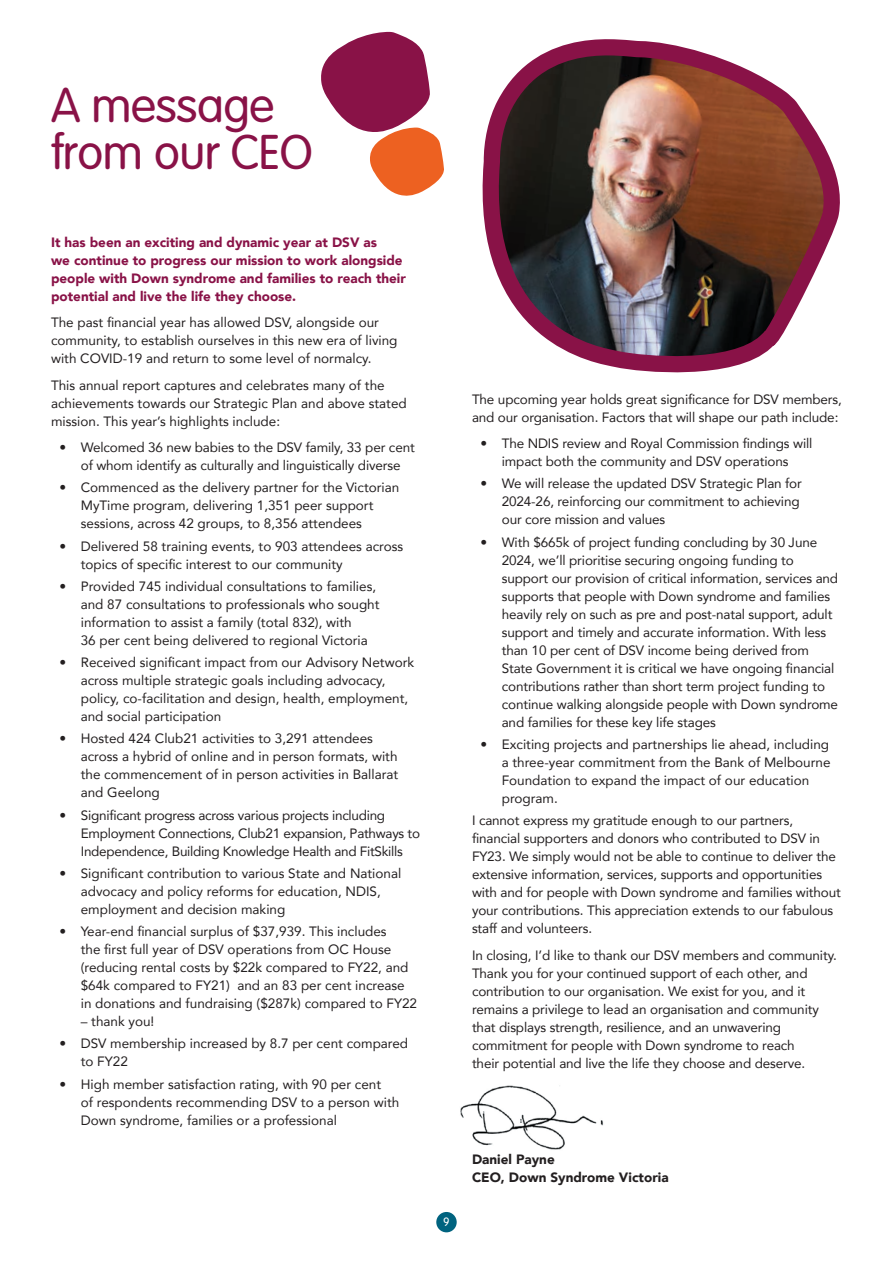
<style>
.page{position:relative;width:893px;height:1263px;background:#fff}
.page>*{position:absolute;margin:0;border:0;box-sizing:border-box;transform-origin:0 0}
.t1{font:300 48px/46.5px "VAG Rounded Std";letter-spacing:-.01em;color:#891247}
.t2{font:13.5px/18px "Avenir";letter-spacing:-.01em;color:#231f20}
.t3{font:900 13.5px/18px "Avenir";color:#891247}
.t4{font:900 13.5px/18px "Avenir";color:#231f20}
.t5{font:300 12px "VAG Rounded Std";color:#fff}
</style>
<div class="page">
<div style="left:436px;top:1212px;width:21px;height:20px;background:#00637f;border-radius:50%"></div>
<img style="left:482px;top:39px;width:358px;height:334px">
<svg style="left:321px;top:32px;width:123px;height:164px"></svg>
<img style="left:460px;top:1085px;width:143px;height:65px">
<h1 class="t1" style="left:51px;top:84px;width:263px">A message from our CEO</h1>
<p class="t3" style="left:51px;top:233px;width:356px">It has been an exciting and dynamic year at DSV as<br>we continue to progress our mission to work alongside people with Down syndrome and families to reach their potential and live the life they choose.</p>
<p class="t2" style="left:51px;top:313px;width:348px">The past financial year has allowed DSV, alongside our community, to establish ourselves in this new era of living with COVID-19 and return to some level of normalcy.</p>
<p class="t2" style="left:51px;top:376px;width:357px">This annual report captures and celebrates many of the achievements towards our Strategic Plan and above stated mission. This year’s highlights include:</p>
<p class="t2" style="left:60px;top:438px;width:357px;text-align:center">• Welcomed 36 new babies to the DSV family, 33 per cent of whom identify as culturally and linguistically diverse</p>
<p class="t2" style="left:81px;top:478px;width:320px;text-indent:-21px">• Commenced as the delivery partner for the Victorian<br>MyTime program, delivering 1,351 peer support sessions, across 42 groups, to 8,356 attendees</p>
<p class="t2" style="left:81px;top:537px;width:324px;text-indent:-21px">• Delivered 58 training events, to 903 attendees across topics of specific interest to our community</p>
<p class="t2" style="left:81px;top:577px;width:300px;text-indent:-21px">• Provided 745 individual consultations to families, and 87 consultations to professionals who sought information to assist a family (total 832), with<br>36 per cent being delivered to regional Victoria</p>
<p class="t2" style="left:81px;top:653px;width:335px;text-indent:-21px">• Received significant impact from our Advisory Network across multiple strategic goals including advocacy, policy, co-facilitation and design, health, employment, and social participation</p>
<p class="t2" style="left:81px;top:729px;width:319px;text-indent:-21px">• Hosted 424 Club21 activities to 3,291 attendees across a hybrid of online and in person formats, with the commencement of in person activities in Ballarat and Geelong</p>
<p class="t2" style="left:81px;top:805px;width:341px;text-indent:-21px">• Significant progress across various projects including<br>Employment Connections, Club21 expansion, Pathways to<br>Independence, Building Knowledge Health and FitSkills</p>
<p class="t2" style="left:81px;top:864px;width:322px;text-indent:-21px">• Significant contribution to various State and National advocacy and policy reforms for education, NDIS, employment and decision making</p>
<p class="t2" style="left:81px;top:922px;width:338px;text-indent:-21px">• Year-end financial surplus of $37,939. This includes<br>the first full year of DSV operations from OC House (reducing rental costs by $22k compared to FY22, and $64k compared to FY21) and an 83 per cent increase in donations and fundraising ($287k) compared to FY22</p>
<p class="t2" style="left:81px;top:1012px;width:75px">– thank you!</p>
<p class="t2" style="left:81px;top:1034px;width:329px;text-indent:-21px">• DSV membership increased by 8.7 per cent compared to FY22</p>
<p class="t2" style="left:81px;top:1074px;width:320px;text-indent:-21px">• High member satisfaction rating, with 90 per cent<br>of respondents recommending DSV to a person with<br>Down syndrome, families or a professional</p>
<p class="t2" style="left:472px;top:389px;width:371px">The upcoming year holds great significance for DSV members, and our organisation. Factors that will shape our path include:</p>
<p class="t2" style="left:480px;top:434px;width:333px;text-align:center">• The NDIS review and Royal Commission findings will impact both the community and DSV operations</p>
<p class="t2" style="left:502px;top:474px;width:302px;text-indent:-21px">• We will release the updated DSV Strategic Plan for<br>2024-26, reinforcing our commitment to achieving our core mission and values</p>
<p class="t2" style="left:502px;top:532px;width:338px;text-indent:-21px">• With $665k of project funding concluding by 30 June 2024, we’ll prioritise securing ongoing funding to support our provision of critical information, services and supports that people with Down syndrome and families heavily rely on such as pre and post-natal support, adult support and timely and accurate information. With less than 10 per cent of DSV income being derived from State Government it is critical we have ongoing financial contributions rather than short term project funding to continue walking alongside people with Down syndrome and families for these key life stages</p>
<p class="t2" style="left:502px;top:735px;width:330px;text-indent:-21px">• Exciting projects and partnerships lie ahead, including a three-year commitment from the Bank of Melbourne Foundation to expand the impact of our education program.</p>
<p class="t2" style="left:472px;top:811px;width:370px">I cannot express my gratitude enough to our partners, financial supporters and donors who contributed to DSV in FY23. We simply would not be able to continue to deliver the extensive information, services, supports and opportunities with and for people with Down syndrome and families without your contributions. This appreciation extends to our fabulous staff and volunteers.</p>
<p class="t2" style="left:472px;top:945px;width:366px">In closing, I’d like to thank our DSV members and community.<br>Thank you for your continued support of each other, and contribution to our organisation. We exist for you, and it remains a privilege to lead an organisation and community that displays strength, resilience, and an unwavering commitment for people with Down syndrome to reach<br>their potential and live the life they choose and deserve.</p>
<p class="t5" style="left:443px;top:1215px;width:8px">9</p>
<p class="t4" style="left:472px;top:1150px;width:198px">Daniel Payne<br>CEO, Down Syndrome Victoria</p>
</div>
